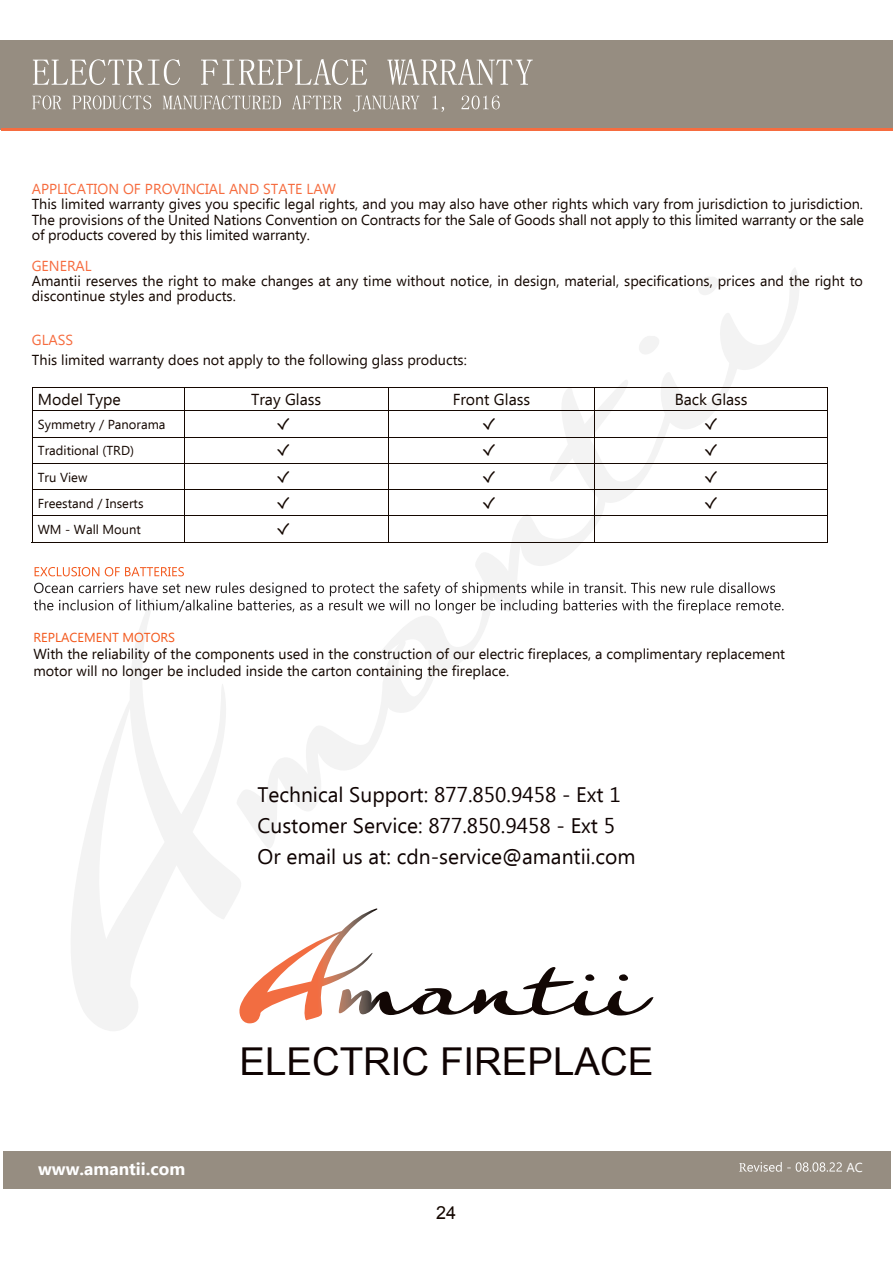
<style>
.page{position:relative;width:893px;height:1263px;background:#fff}
.page>*{position:absolute;margin:0;border:0;box-sizing:border-box;transform-origin:0 0}
.t1{font:38.4px "Arial";color:#0f0302}
.t2{font:21px/31.2px "Ebrima";color:#0f0302}
.t3{font:18px "Arial";color:#140700}
.t4{font:700 17.25px "Ebrima";color:#fff}
.t5{font:15.9px "Ebrima";color:#140700}
.t6{font:14.4px/15.3px "Ebrima";color:#140700}
.t7{font:14.4px "Ebrima";color:#f66c3f}
.t8{font:14.4px/26.7px "Kristen ITC";color:#140700;text-align:justify}
.t9{font:13.05px/26.7px "Ebrima";color:#140700}
.t10{font:13.05px "Ebrima";color:#f3571b}
.t11{font:13.05px "Ebrima";color:#fff}
</style>
<div class="page">
<svg style="left:250px;top:268px;width:549px;height:580px"></svg>
<svg style="left:71px;top:614px;width:179px;height:417px"></svg>
<div style="left:1px;top:40px;width:892px;height:90px;background:#968d81"></div>
<div style="left:4px;top:1151px;width:887px;height:37px;background:#968d81"></div>
<svg style="left:33px;top:59px;width:147px;height:26px"></svg>
<svg style="left:201px;top:59px;width:166px;height:26px"></svg>
<svg style="left:387px;top:59px;width:146px;height:26px"></svg>
<svg style="left:32px;top:96px;width:29px;height:13px"></svg>
<svg style="left:72px;top:96px;width:79px;height:13px"></svg>
<svg style="left:163px;top:95px;width:118px;height:14px"></svg>
<svg style="left:292px;top:95px;width:50px;height:14px"></svg>
<svg style="left:353px;top:95px;width:66px;height:17px"></svg>
<svg style="left:432px;top:96px;width:12px;height:16px"></svg>
<svg style="left:461px;top:96px;width:39px;height:13px"></svg>
<svg style="left:739px;top:1162px;width:103px;height:10px"></svg>
<hr style="left:32px;top:387px;width:152px;height:1px;background:#140700">
<hr style="left:184px;top:387px;width:204px;height:1px;background:#140700">
<hr style="left:388px;top:387px;width:207px;height:1px;background:#140700">
<hr style="left:595px;top:387px;width:233px;height:1px;background:#140700">
<hr style="left:32px;top:410px;width:152px;height:1px;background:#140700">
<hr style="left:184px;top:410px;width:204px;height:1px;background:#140700">
<hr style="left:388px;top:410px;width:207px;height:1px;background:#140700">
<hr style="left:595px;top:410px;width:233px;height:1px;background:#140700">
<hr style="left:32px;top:437px;width:152px;height:1px;background:#140700">
<hr style="left:184px;top:437px;width:204px;height:1px;background:#140700">
<hr style="left:388px;top:437px;width:207px;height:1px;background:#140700">
<hr style="left:595px;top:437px;width:233px;height:1px;background:#140700">
<hr style="left:32px;top:463px;width:152px;height:1px;background:#140700">
<hr style="left:184px;top:463px;width:204px;height:1px;background:#140700">
<hr style="left:388px;top:463px;width:207px;height:1px;background:#140700">
<hr style="left:595px;top:463px;width:233px;height:1px;background:#140700">
<hr style="left:32px;top:489px;width:152px;height:1px;background:#140700">
<hr style="left:184px;top:489px;width:204px;height:1px;background:#140700">
<hr style="left:388px;top:489px;width:207px;height:1px;background:#140700">
<hr style="left:595px;top:489px;width:233px;height:1px;background:#140700">
<hr style="left:32px;top:515px;width:152px;height:1px;background:#140700">
<svg style="left:32px;top:388px;width:1px;height:154px"></svg>
<hr style="left:184px;top:515px;width:204px;height:1px;background:#140700">
<svg style="left:184px;top:388px;width:1px;height:154px"></svg>
<hr style="left:388px;top:515px;width:207px;height:1px;background:#140700">
<svg style="left:388px;top:388px;width:1px;height:154px"></svg>
<hr style="left:595px;top:515px;width:233px;height:1px;background:#140700">
<svg style="left:594px;top:388px;width:1px;height:154px"></svg>
<svg style="left:827px;top:388px;width:1px;height:154px"></svg>
<hr style="left:32px;top:542px;width:796px;height:1px;background:#140700">
<hr style="left:1px;top:128px;width:892px;height:3px;background:#f66c3f">
<svg style="left:35px;top:567px;width:149px;height:9px"></svg>
<svg style="left:34px;top:582px;width:750px;height:32px"></svg>
<svg style="left:238px;top:908px;width:415px;height:115px"></svg>
<p class="t7" style="left:32px;top:179px;width:306px">APPLICATION OF PROVINCIAL AND STATE LAW</p>
<p class="t6" style="left:32px;top:198px;width:834px;text-align:justify">This limited warranty gives you specific legal rights, and you may also have other rights which vary from jurisdiction to jurisdiction.<br>The provisions of the United Nations Convention on Contracts for the Sale of Goods shall not apply to this limited warranty or the sale of products covered by this limited warranty.</p>
<p class="t7" style="left:32px;top:255px;width:62px">GENERAL</p>
<p class="t6" style="left:32px;top:274px;width:833px">Amantii reserves the right to make changes at any time without notice, in design, material, specifications, prices and the right to discontinue styles and products.</p>
<p class="t7" style="left:32px;top:330px;width:43px">GLASS</p>
<p class="t6" style="left:32px;top:353px;width:436px">This limited warranty does not apply to the following glass products:</p>
<p class="t5" style="left:38px;top:388px;width:85px">Model Type</p>
<p class="t5" style="left:251px;top:388px;width:72px">Tray Glass</p>
<p class="t5" style="left:453px;top:388px;width:79px">Front Glass</p>
<p class="t5" style="left:675px;top:388px;width:75px">Back Glass</p>
<p class="t9" style="left:38px;top:412px;width:129px">Symmetry / Panorama<br>Traditional (TRD)<br>Tru View</p>
<p class="t9" style="left:38px;top:491px;width:107px;line-height:26.2px">Freestand / Inserts<br>WM - Wall Mount</p>
<p class="t8" style="left:704px;top:410px;width:14px">√ √ √</p>
<p class="t8" style="left:704px;top:489px;width:14px">√</p>
<p class="t8" style="left:482px;top:410px;width:14px">√ √ √</p>
<p class="t8" style="left:482px;top:489px;width:14px">√</p>
<p class="t8" style="left:276px;top:410px;width:14px">√ √ √</p>
<p class="t8" style="left:276px;top:489px;width:14px">√</p>
<p class="t8" style="left:276px;top:515px;width:14px">√</p>
<p class="t10" style="left:33px;top:628px;width:143px">REPLACEMENT MOTORS</p>
<p class="t6" style="left:33px;top:646px;width:753px;line-height:17.2px">With the reliability of the components used in the construction of our electric fireplaces, a complimentary replacement motor will no longer be included inside the carton containing the fireplace.</p>
<h2 class="t2" style="left:257px;top:780px;width:379px">Technical Support: 877.850.9458 - Ext 1<br>Customer Service: 877.850.9458 - Ext 5<br>Or email us at: cdn-service@amantii.com</h2>
<p class="t4" style="left:38px;top:1156px;width:149px">www.amantii.com</p>
<h1 class="t1" style="left:239px;top:1036px;width:416px">ELECTRIC FIREPLACE</h1>
<p class="t3" style="left:436px;top:1201px;width:22px">24</p>
<p class="t11" style="left:846px;top:1158px;width:18px">AC</p>
</div>
